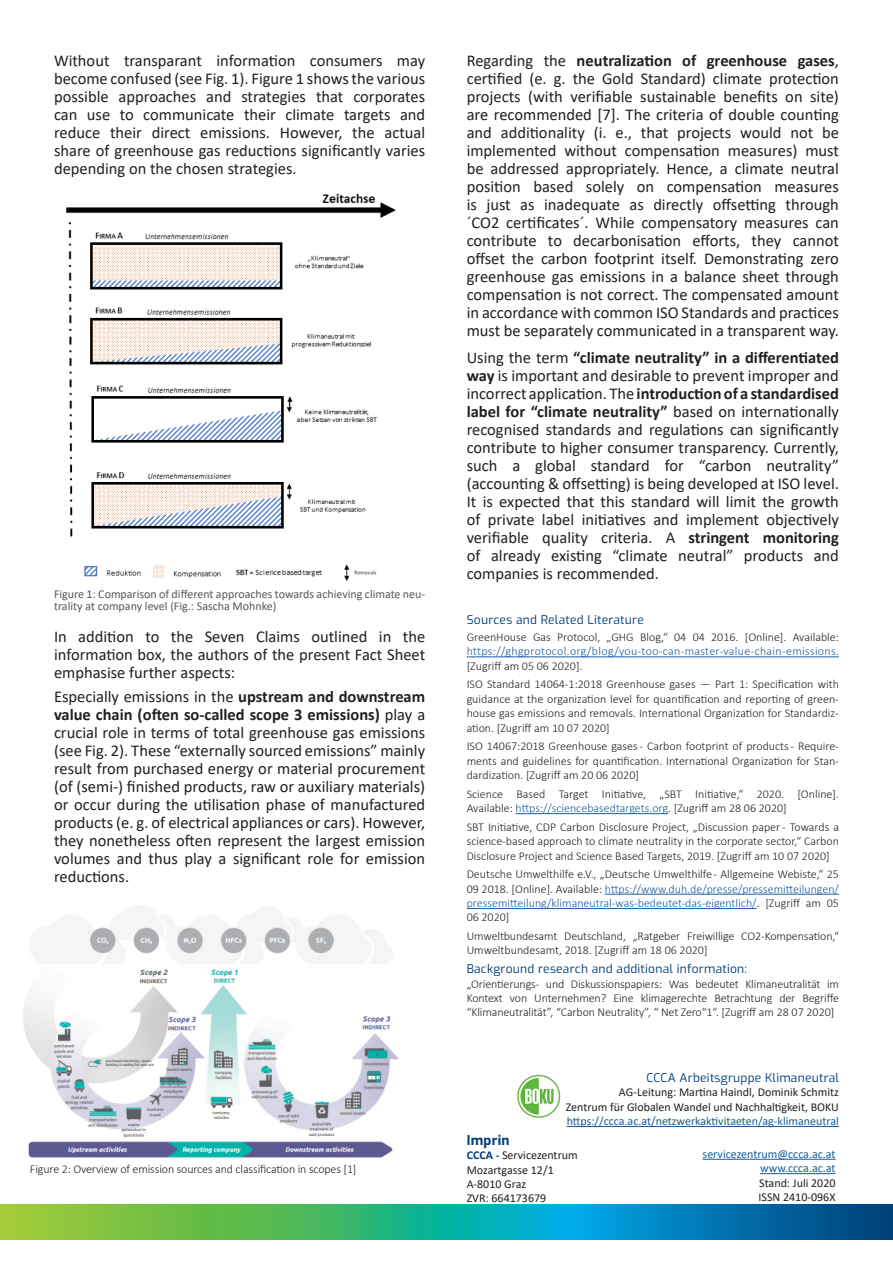
<style>
.page{position:relative;width:893px;height:1263px;background:#fff}
.page>*{position:absolute;margin:0;border:0;box-sizing:border-box;transform-origin:0 0}
.Text__ersatz{font:16.5px/18px "Calibri";color:#231f20;text-align:justify}
.t1{font:700 13.5px "Exo";letter-spacing:.02em;color:#003d76}
.Referenzen{font:300 12px/14.4px "Calibri";color:#231f20;text-align:justify}
.miniüberschrift{font:300 12px/14.4px "Calibri";letter-spacing:-.01em;color:#231f20;text-align:justify}
.t2{font:12px "Calibri";color:#231f20}
.fußnoten{font:12px/12.8px "Calibri";color:#57585a}
.miniüberschrift-2{font:12px "Exo";letter-spacing:.02em;color:#003d76}
.t3{font:12px "Calibri";color:#175d9e}
.fußnoten-2{font:300 12px "Calibri";letter-spacing:-.01em;color:#231f20}
.s1{font-weight:700}
.s2{color:#175d9e}
.s3{font-weight:700;color:#003d76}
</style>
<div class="page">
<svg style="left:0;top:1204px;width:893px;height:35px"></svg>
<hr style="left:703px;top:1159px;width:133px;height:1px;background:#175d9e">
<hr style="left:760px;top:1173px;width:76px;height:1px;background:#175d9e">
<hr style="left:567px;top:1126px;width:272px;height:1px;background:#175d9e">
<img style="left:517px;top:1074px;width:44px;height:44px">
<hr style="left:467px;top:656px;width:372px;height:1px;background:#175d9e">
<hr style="left:516px;top:813px;width:152px;height:1px;background:#175d9e">
<hr style="left:605px;top:894px;width:234px;height:1px;background:#175d9e">
<hr style="left:467px;top:908px;width:290px;height:1px;background:#175d9e">
<img style="left:66px;top:193px;width:330px;height:388px">
<img style="left:23px;top:905px;width:376px;height:253px">
<p class="Text__ersatz" style="left:54px;top:51px;width:373px">Without transparant information consumers may become confused (see Fig. 1). Figure 1 shows the various possible approaches and strategies that corporates can use to communicate their climate targets and reduce their direct emissions. However, the actual share of greenhouse gas reductions significantly varies depending on the chosen strategies.</p>
<p class="fußnoten" style="left:54px;top:587px;width:373px">Figure 1: Comparison of different approaches towards achieving climate neu&shy;trality at company level (Fig.: Sascha Mohnke)</p>
<p class="Text__ersatz" style="left:54px;top:627px;width:373px">In addition to the Seven Claims outlined in the information box, the authors of the present Fact Sheet emphasise further aspects:</p>
<p class="Text__ersatz" style="left:54px;top:687px;width:373px">Especially emissions in the <span class="s1">upstream and downstream value chain (often so-called scope 3 emissions)</span> play a crucial role in terms of total greenhouse gas emissions (see Fig. 2). These “externally sourced emissions” mainly result from purchased energy or material procurement (of (semi-) finished products, raw or auxiliary materials) or occur during the utilisation phase of manufactured products (e. g. of electrical appliances or cars). However, they nonetheless often represent the largest emission volumes and thus play a significant role for emission reductions.</p>
<p class="fußnoten-2" style="left:30px;top:1161px;width:328px">Figure 2: Overview of emission sources and classification in scopes [1]</p>
<p class="Text__ersatz" style="left:467px;top:51px;width:374px">Regarding the <span class="s1">neutralization of greenhouse gases</span>, certified (e. g. the Gold Standard) climate protection projects (with verifiable sustainable benefits on site) are recommended [7]. The criteria of double counting and additionality (i. e., that projects would not be implemented without compensation measures) must be addressed appropriately. Hence, a climate neutral position based solely on compensation measures is just as inadequate as directly offsetting through ´CO2 certificates´. While compensatory measures can contribute to decarbonisation efforts, they cannot offset the carbon footprint itself. Demonstrating zero greenhouse gas emissions in a balance sheet through compensation is not correct. The compensated amount in accordance with common ISO Standards and practices must be separately communicated in a transparent way.</p>
<p class="Text__ersatz" style="left:467px;top:348px;width:374px">Using the term <span class="s1">“climate neutrality” in a differentiated way</span> is important and desirable to prevent improper and incorrect application. The <span class="s1">introduction of a standardised label for “climate neutrality”</span> based on internationally recognised standards and regulations can significantly contribute to higher consumer transparency. Currently, such a global standard for “carbon neutrality” (accounting &amp; offsetting) is being developed at ISO level.<br>It is expected that this standard will limit the growth of private label initiatives and implement objectively verifiable quality criteria. A <span class="s1">stringent monitoring </span>of already existing “climate neutral” products and companies is recommended.</p>
<p class="miniüberschrift-2" style="left:467px;top:610px;width:179px">Sources and Related Literature</p>
<p class="Referenzen" style="left:467px;top:630px;width:374px">GreenHouse Gas Protocol, „GHG Blog,“ 04 04 2016. [Online]. Available: <span class="s2">https://ghgprotocol.org/blog/you-too-can-master-value-chain-emissions. </span>[Zugriff am 05 06 2020].</p>
<p class="Referenzen" style="left:467px;top:677px;width:374px">ISO Standard 14064-1:2018 Greenhouse gases — Part 1: Specification with guidance at the organization level for quantification and reporting of green&shy;house gas emissions and removals. International Organization for Standardiz&shy;ation. [Zugriff am 10 07 2020]</p>
<p class="Referenzen" style="left:467px;top:739px;width:374px">ISO 14067:2018 Greenhouse gases - Carbon footprint of products - Require&shy;ments and guidelines for quantification. International Organization for Stan&shy;dardization. [Zugriff am 20 06 2020]</p>
<p class="Referenzen" style="left:467px;top:786px;width:374px">Science Based Target Initiative, „SBT Initiative,“ 2020. [Online].<br>Available: <span class="s2">https://sciencebasedtargets.org</span>. [Zugriff am 28 06 2020]</p>
<p class="Referenzen" style="left:467px;top:819px;width:374px">SBT Initiative, CDP Carbon Disclosure Project, „Discussion paper - Towards a science-based approach to climate neutrality in the corporate sector,“ Carbon Disclosure Project and Science Based Targets, 2019. [Zugriff am 10 07 2020]</p>
<p class="Referenzen" style="left:467px;top:867px;width:374px">Deutsche Umwelthilfe e.V., „Deutsche Umwelthilfe - Allgemeine Webiste,“ 25<br>09 2018. [Online]. Available: <span class="s2">https://www.duh.de/presse/pressemitteilungen/ pressemitteilung/klimaneutral-was-bedeutet-das-eigentlich/</span>. [Zugriff am 05<br>06 2020]</p>
<p class="Referenzen" style="left:467px;top:929px;width:374px">Umweltbundesamt Deutschland, „Ratgeber Freiwillige CO2-Kompensation,“<br>Umweltbundesamt, 2018. [Zugriff am 18 06 2020]</p>
<p class="miniüberschrift-2" style="left:467px;top:960px;width:282px">Background research and additional information:</p>
<p class="miniüberschrift" style="left:467px;top:976px;width:374px">„Orientierungs- und Diskussionspapiers: Was bedeutet Klimaneutralität im Kontext von Unternehmen? Eine klimagerechte Betrachtung der Begriffe “Klimaneutralität”, “Carbon Neutrality”, “ Net Zero“1“. [Zugriff am 28 07 2020]</p>
<p class="miniüberschrift-2" style="left:646px;top:1069px;width:194px">CCCA Arbeitsgruppe Klimaneutral</p>
<p class="t2" style="left:619px;top:1084px;width:221px">AG-Leitung: Martina Haindl, Dominik Schmitz</p>
<p class="t2" style="left:566px;top:1098px;width:275px">Zentrum für Globalen Wandel und Nachhaltigkeit, BOKU</p>
<p class="t3" style="left:567px;top:1113px;width:274px">https://ccca.ac.at/netzwerkaktivitaeten/ag-klimaneutral</p>
<p class="t1" style="left:467px;top:1129px;width:44px">Imprin</p>
<p class="t2" style="left:467px;top:1147px;width:113px"><span class="s3">CCCA -</span> Servicezentrum</p>
<p class="t2" style="left:467px;top:1161px;width:89px">Mozartgasse 12/1</p>
<p class="t2" style="left:467px;top:1175px;width:61px">A-8010 Graz</p>
<p class="t2" style="left:467px;top:1190px;width:81px">ZVR: 664173679</p>
<p class="t3" style="left:703px;top:1145px;width:134px">servicezentrum@ccca.ac.at</p>
<p class="t3" style="left:760px;top:1160px;width:77px">www.ccca.ac.at</p>
<p class="t2" style="left:759px;top:1174px;width:78px">Stand: Juli 2020</p>
<p class="t2" style="left:759px;top:1189px;width:78px">ISSN 2410-096X</p>
</div>
